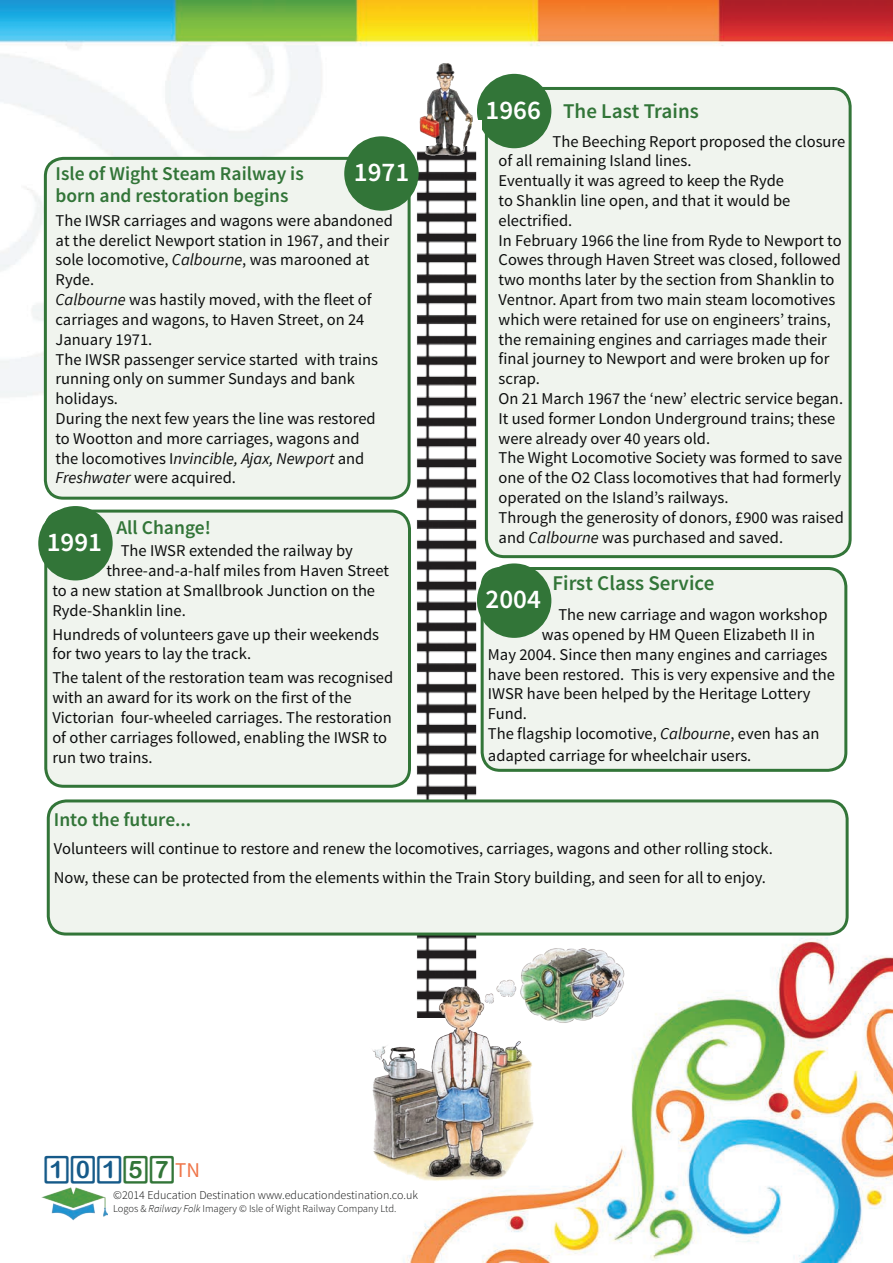
<style>
.page{position:relative;width:893px;height:1263px;background:#fff}
.page>*{position:absolute;margin:0;border:0;box-sizing:border-box;transform-origin:0 0}
.t1{font:30px "D3 Round Squarism";color:#165a89}
.t2{font:600 27px "Source Sans Pro";color:#fff}
.t3{font:600 21px "Source Sans Pro";color:#327538}
.t4{font:600 19.5px/21.6px "Source Sans Pro";color:#327538}
.t5{font:16.5px/19.8px "Source Sans Pro";color:#0c0d0d}
.t6{font:300 12px "Source Sans Pro";color:#0c0d0d}
.t7{font:300 10.5px "Source Sans Pro";color:#0c0d0d}
.s1{font-style:italic}
.s2{color:#327538}
.s3{font-family:"Source Sans Pro";font-size:21px;color:#ef7549}
</style>
<div class="page">
<img style="left:0;top:0;width:893px;height:1263px">
<img style="left:408px;top:138px;width:76px;height:661px">
<img style="left:361px;top:935px;width:275px;height:255px">
<div style="left:48px;top:801px;width:799px;height:133px;background:#f0f4ee;border-radius:18px"></div>
<div style="left:47px;top:799px;width:802px;height:136px;border:3px solid #327538;border-radius:18px"></div>
<div style="left:482px;top:568px;width:364px;height:202px;background:#f0f4ee;border-radius:18px"></div>
<div style="left:481px;top:567px;width:366px;height:205px;border:3px solid #327538;border-radius:18px"></div>
<div style="left:477px;top:563px;width:74px;height:75px;background:#327538;border-radius:50%"></div>
<div style="left:46px;top:511px;width:363px;height:275px;background:#f0f4ee;border-radius:18px"></div>
<div style="left:44px;top:510px;width:367px;height:278px;border:3px solid #327538;border-radius:18px"></div>
<div style="left:38px;top:506px;width:75px;height:74px;background:#327538;border-radius:50%"></div>
<div style="left:45px;top:158px;width:364px;height:340px;background:#f0f4ee;border-radius:18px"></div>
<div style="left:44px;top:157px;width:367px;height:343px;border:3px solid #327538;border-radius:18px"></div>
<div style="left:344px;top:136px;width:75px;height:75px;background:#327538;border-radius:50%"></div>
<div style="left:486px;top:88px;width:364px;height:469px;background:#f0f4ee;border-radius:18px"></div>
<div style="left:485px;top:87px;width:367px;height:471px;border:3px solid #327538;border-radius:18px"></div>
<div style="left:477px;top:74px;width:74px;height:74px;background:#327538;border-radius:50%"></div>
<div style="left:408px;top:120px;width:73px;height:26px;background:#fff"></div>
<img style="left:416px;top:61px;width:61px;height:97px">
<img style="left:41px;top:1187px;width:67px;height:33px">
<h2 class="t2" style="left:354px;top:155px;width:57px">1971</h2>
<p class="t4" style="left:56px;top:163px;width:250px">Isle of Wight Steam Railway is born and restoration begins</p>
<p class="t5" style="left:56px;top:211px;width:339px">The IWSR carriages and wagons were abandoned at the derelict Newport station in 1967, and their sole locomotive, <span class="s1">Calbourne</span>, was marooned at Ryde.<br><span class="s1">Calbourne</span> was hastily moved, with the fleet of carriages and wagons, to Haven Street, on 24<br>January 1971.<br>The IWSR passenger service started with trains running only on summer Sundays and bank holidays.<br>During the next few years the line was restored to Wootton and more carriages, wagons and<br>the locomotives I<span class="s1">nvincible, Ajax, Newport</span> and <span class="s1">Freshwater</span> were acquired.</p>
<p class="t4" style="left:116px;top:518px;width:96px">All Change!</p>
<p class="t5" style="left:121px;top:541px;width:234px">The IWSR extended the railway by</p>
<p class="t5" style="left:106px;top:561px;width:284px">three-and-a-half miles from Haven Street</p>
<p class="t5" style="left:52px;top:581px;width:324px">to a new station at Smallbrook Junction on the</p>
<p class="t5" style="left:52px;top:600px;width:135px">Ryde-Shanklin line.</p>
<p class="t5" style="left:52px;top:624px;width:328px">Hundreds of volunteers gave up their weekends for two years to lay the track.</p>
<p class="t5" style="left:52px;top:668px;width:342px">The talent of the restoration team was recognised with an award for its work on the first of the Victorian four-wheeled carriages. The restoration of other carriages followed, enabling the IWSR to run two trains.</p>
<h2 class="t2" style="left:47px;top:525px;width:57px">1991</h2>
<h2 class="t2" style="left:485px;top:93px;width:57px">1966</h2>
<p class="t3" style="left:563px;top:98px;width:137px">The Last Trains</p>
<p class="t5" style="left:499px;top:132px;width:348px;text-indent:54px">The Beeching Report proposed the closure of all remaining Island lines.<br>Eventually it was agreed to keep the Ryde<br>to Shanklin line open, and that it would be electrified.<br>In February 1966 the line from Ryde to Newport to Cowes through Haven Street was closed, followed two months later by the section from Shanklin to Ventnor. Apart from two main steam locomotives which were retained for use on engineers’ trains, the remaining engines and carriages made their final journey to Newport and were broken up for scrap.<br>On 21 March 1967 the ‘new’ electric service began.<br>It used former London Underground trains; these were already over 40 years old.<br>The Wight Locomotive Society was formed to save one of the O2 Class locomotives that had formerly operated on the Island’s railways.<br>Through the generosity of donors, £900 was raised and <span class="s1">Calbourne</span> was purchased and saved.</p>
<p class="t3" style="left:552px;top:570px;width:163px">First Class Service</p>
<p class="t5" style="left:558px;top:605px;width:271px">The new carriage and wagon workshop</p>
<p class="t5" style="left:542px;top:625px;width:275px">was opened by HM Queen Elizabeth II in</p>
<p class="t5" style="left:488px;top:645px;width:341px">May 2004. Since then many engines and carriages</p>
<p class="t5" style="left:488px;top:664px;width:349px">have been restored. This is very expensive and the</p>
<p class="t5" style="left:488px;top:684px;width:324px">IWSR have been helped by the Heritage Lottery</p>
<p class="t5" style="left:488px;top:704px;width:41px">Fund.</p>
<p class="t5" style="left:488px;top:724px;width:333px">The flagship locomotive, <span class="s1">Calbourne</span>, even has an</p>
<p class="t5" style="left:488px;top:745px;width:265px">adapted carriage for wheelchair users.</p>
<h2 class="t2" style="left:485px;top:582px;width:57px">2004</h2>
<p class="t4" style="left:54px;top:809px;width:139px">Into the future...</p>
<p class="t5" style="left:54px;top:835px;width:721px;line-height:28.3px">Volunteers will continue to restore and renew the locomotives, carriages, wagons and other rolling stock.<br>Now, these can be protected from the elements within the Train Story building, and seen for all to enjoy.</p>
<h1 class="t1" style="left:43px;top:1154px;width:158px">101<span class="s2">57</span><span class="s3">TN</span></h1>
<p class="t6" style="left:113px;top:1188px;width:306px">©2014 Education Destination www.educationdestination.co.uk</p>
<p class="t7" style="left:113px;top:1202px;width:285px">Logos &amp; <span class="s1">Railway Folk</span> Imagery © Isle of Wight Railway Company Ltd.</p>
</div>
